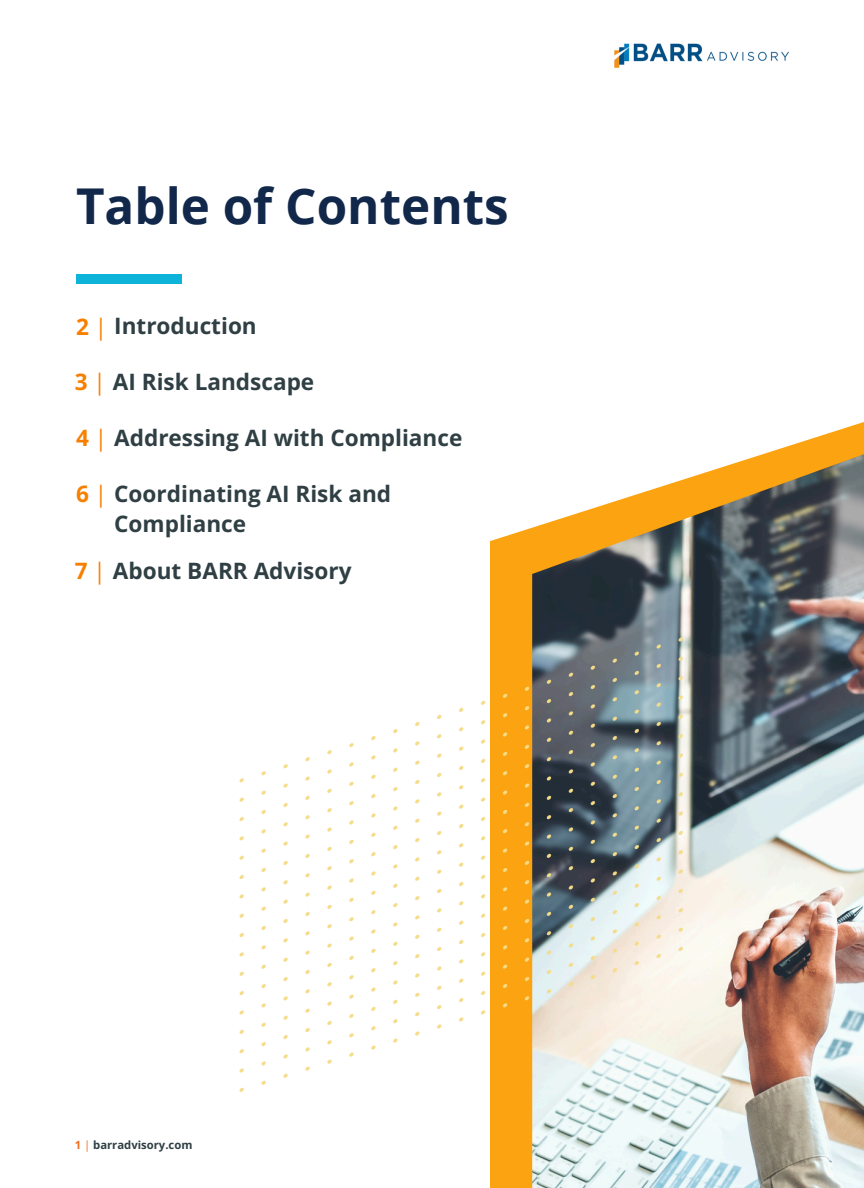
<style>
.page{position:relative;width:864px;height:1188px;background:#fff}
.page>*{position:absolute;margin:0;border:0;box-sizing:border-box;transform-origin:0 0}
.t1{font:700 49.35px "Open Sans";color:#11284b}
.t2{font:700 22.5px "Open Sans";color:#2f3f44}
.t3{font:700 11.25px "Open Sans";color:#2f3f44}
.s1{color:#f77f00}
.s2{font-weight:400;color:#f77f00}
.s3{color:#f26e22}
.s4{font-weight:400;color:#f26e22}
</style>
<div class="page">
<img style="left:614px;top:43px;width:175px;height:25px">
<svg style="left:490px;top:422px;width:374px;height:766px"></svg>
<img style="left:532px;top:454px;width:332px;height:734px">
<img style="left:239px;top:618px;width:462px;height:492px">
<div style="left:76px;top:274px;width:105px;height:10px;background:#0db3d9"></div>
<h3 class="t1" style="left:76px;top:171px;width:434px">Table of Contents</h3>
<h3 class="t2" style="left:76px;top:310px;width:182px"><span class="s1">2</span> <span class="s2">|</span> Introduction</h3>
<h3 class="t2" style="left:75px;top:366px;width:241px"><span class="s1">3</span> <span class="s2">|</span> AI Risk Landscape</h3>
<h2 class="t2" style="left:76px;top:422px;width:388px"><span class="s1">4</span> <span class="s2">|</span> Addressing AI with Compliance</h2>
<h3 class="t2" style="left:76px;top:478px;width:317px"><span class="s1">6</span> <span class="s2">|</span> Coordinating AI Risk and</h3>
<h2 class="t2" style="left:114px;top:508px;width:133px">Compliance</h2>
<p class="t2" style="left:75px;top:555px;width:278px"><span class="s1">7</span> <span class="s2">|</span> About BARR Advisory</p>
<h1 class="t3" style="left:75px;top:1137px;width:119px"><span class="s3">1</span> <span class="s4">|</span> barradvisory.com</h1>
</div>
